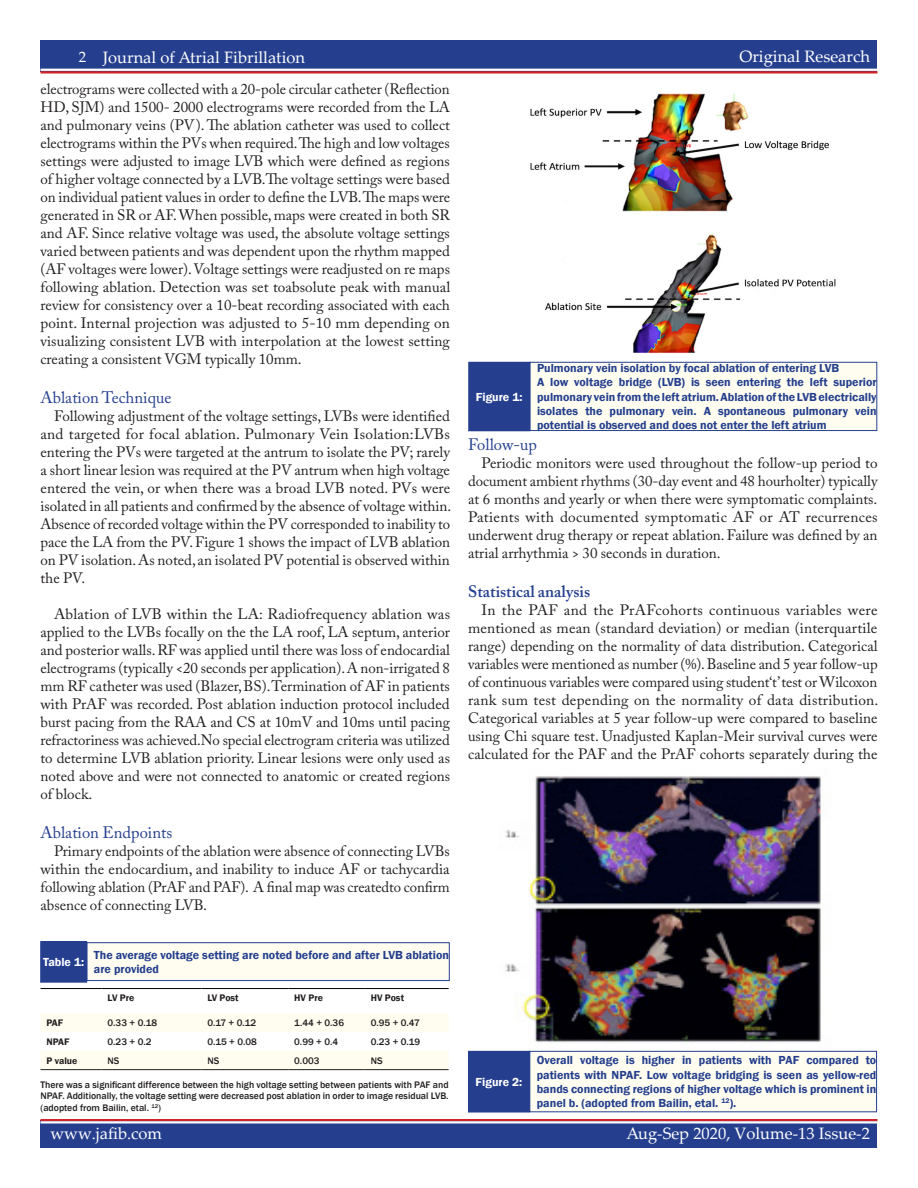
<style>
.page{position:relative;width:918px;height:1188px;background:#fff}
.page>*{position:absolute;margin:0;border:0;box-sizing:border-box;transform-origin:0 0}
.white_header_for_blu{font:16.5px "Palatino Linotype";color:#fff}
._10_Body_Text{font:16.5px "Adobe Caslon Pro";color:#253f8e}
._10_Body_Text-2{font:600 16.5px "Adobe Caslon Pro";color:#253f8e}
._10_Body_Text-3{font:15px/18px "Adobe Caslon Pro";color:#231f20;text-align:justify}
.Figure_Title{font:600 12px/14.4px "Franklin Gothic";color:#253f8e;text-align:justify}
.Figure{font:600 12px "Franklin Gothic";color:#fff}
.Figure_text{font:500 9.75px/11.7px "Franklin Gothic";color:#231f20;text-align:justify}
.Table_header_row{font:500 9.75px "Franklin Gothic";color:#231f20}
.Table_header_row-2{font:600 9.75px "Franklin Gothic";color:#231f20}
</style>
<div class="page">
<div style="left:40px;top:1120px;width:838px;height:28px;background:#253f8e"></div>
<hr style="left:40px;top:1119px;width:838px;height:2px;background:#d1232a">
<hr style="left:40px;top:1121px;width:838px;height:3px;background:#fff">
<div style="left:40px;top:40px;width:838px;height:32px;background:#253f8e"></div>
<hr style="left:40px;top:71px;width:838px;height:3px;background:#d1232a">
<hr style="left:40px;top:69px;width:838px;height:2px;background:#fff">
<img style="left:468px;top:93px;width:410px;height:269px">
<div style="left:469px;top:362px;width:61px;height:69px;background:#253f8e"></div>
<div style="left:530px;top:362px;width:347px;height:69px;background:#fefdf0"></div>
<div style="left:530px;top:362px;width:347px;height:69px;border:1px solid #253f8e"></div>
<img style="left:505px;top:776px;width:320px;height:267px">
<div style="left:468px;top:1051px;width:61px;height:61px;background:#253f8e"></div>
<div style="left:468px;top:1051px;width:62px;height:61px;border:1px solid #253f8e"></div>
<div style="left:530px;top:1051px;width:347px;height:61px;background:#fefdf0"></div>
<div style="left:530px;top:1051px;width:347px;height:61px;border:1px solid #253f8e"></div>
<div style="left:41px;top:942px;width:46px;height:40px;background:#253f8e"></div>
<div style="left:40px;top:942px;width:47px;height:40px;border:1px solid #253f8e"></div>
<div style="left:87px;top:943px;width:362px;height:38px;background:#fefdf0"></div>
<div style="left:87px;top:943px;width:362px;height:38px;border:1px solid #253f8e"></div>
<svg style="left:41px;top:989px;width:407px;height:80px"></svg>
<hr style="left:40px;top:988px;width:62px;height:1px;background:#000">
<hr style="left:102px;top:988px;width:99px;height:1px;background:#000">
<hr style="left:201px;top:988px;width:87px;height:1px;background:#000">
<hr style="left:288px;top:988px;width:77px;height:1px;background:#000">
<hr style="left:365px;top:988px;width:84px;height:1px;background:#000">
<hr style="left:40px;top:1069px;width:62px;height:1px;background:#231f20">
<hr style="left:102px;top:1069px;width:99px;height:1px;background:#231f20">
<hr style="left:201px;top:1069px;width:87px;height:1px;background:#231f20">
<hr style="left:288px;top:1069px;width:77px;height:1px;background:#231f20">
<hr style="left:365px;top:1069px;width:84px;height:1px;background:#231f20">
<p class="white_header_for_blu" style="left:79px;top:48px;width:228px"><sup>2</sup> Journal of Atrial Fibrillation</p>
<p class="white_header_for_blu" style="left:739px;top:45px;width:132px">Original Research</p>
<p class="white_header_for_blu" style="left:746px;top:47px;width:125px">Featured Review</p>
<p class="_10_Body_Text-3" style="left:40px;top:80px;width:411px">electrograms were collected with a 20-pole circular catheter (Reflection HD, SJM) and 1500- 2000 electrograms were recorded from the LA and pulmonary veins (PV). The ablation catheter was used to collect electrograms within the PVs when required. The high and low voltages settings were adjusted to image LVB which were defined as regions of higher voltage connected by a LVB.The voltage settings were based on individual patient values in order to define the LVB. The maps were generated in SR or AF. When possible, maps were created in both SR and AF. Since relative voltage was used, the absolute voltage settings varied between patients and was dependent upon the rhythm mapped (AF voltages were lower). Voltage settings were readjusted on re maps following ablation. Detection was set toabsolute peak with manual review for consistency over a 10-beat recording associated with each point. Internal projection was adjusted to 5-10 mm depending on visualizing consistent LVB with interpolation at the lowest setting creating a consistent VGM typically 10mm.</p>
<p class="_10_Body_Text" style="left:40px;top:388px;width:132px">Ablation Technique</p>
<p class="_10_Body_Text-3" style="left:40px;top:407px;width:412px;text-indent:14px">Following adjustment of the voltage settings, LVBs were identified and targeted for focal ablation. Pulmonary Vein Isolation:LVBs entering the PVs were targeted at the antrum to isolate the PV; rarely a short linear lesion was required at the PV antrum when high voltage entered the vein, or when there was a broad LVB noted. PVs were isolated in all patients and confirmed by the absence of voltage within.<br>Absence of recorded voltage within the PV corresponded to inability to pace the LA from the PV. Figure 1 shows the impact of LVB ablation on PV isolation. As noted, an isolated PV potential is observed within the PV.</p>
<p class="_10_Body_Text-3" style="left:40px;top:605px;width:411px;text-indent:14px">Ablation of LVB within the LA: Radiofrequency ablation was applied to the LVBs focally on the the LA roof, LA septum, anterior and posterior walls. RF was applied until there was loss of endocardial electrograms (typically &lt;20 seconds per application). A non-irrigated 8 mm RF catheter was used (Blazer, BS). Termination of AF in patients with PrAF was recorded. Post ablation induction protocol included burst pacing from the RAA and CS at 10mV and 10ms until pacing refractoriness was achieved.No special electrogram criteria was utilized to determine LVB ablation priority. Linear lesions were only used as noted above and were not connected to anatomic or created regions of block.</p>
<p class="_10_Body_Text" style="left:40px;top:823px;width:133px">Ablation Endpoints</p>
<p class="_10_Body_Text-3" style="left:40px;top:842px;width:411px;text-indent:14px">Primary endpoints of the ablation were absence of connecting LVBs within the endocardium, and inability to induce AF or tachycardia following ablation (PrAF and PAF). A final map was createdto confirm absence of connecting LVB.</p>
<p class="Figure" style="left:43px;top:955px;width:42px">Table 1:</p>
<p class="Figure_Title" style="left:94px;top:948px;width:357px">The average voltage setting are noted before and after LVB ablation are provided</p>
<p class="Table_header_row-2" style="left:108px;top:992px;width:28px">LV Pre</p>
<p class="Table_header_row-2" style="left:207px;top:992px;width:33px">LV Post</p>
<p class="Table_header_row-2" style="left:294px;top:992px;width:30px">HV Pre</p>
<p class="Table_header_row-2" style="left:371px;top:992px;width:35px">HV Post</p>
<p class="Table_header_row-2" style="left:46px;top:1017px;width:18px">PAF</p>
<p class="Table_header_row" style="left:108px;top:1017px;width:51px">0.33 + 0.18</p>
<p class="Table_header_row" style="left:207px;top:1017px;width:51px">0.17 + 0.12</p>
<p class="Table_header_row" style="left:294px;top:1017px;width:51px">1.44 + 0.36</p>
<p class="Table_header_row" style="left:371px;top:1017px;width:51px">0.95 + 0.47</p>
<p class="Table_header_row-2" style="left:46px;top:1036px;width:25px">NPAF</p>
<p class="Table_header_row" style="left:108px;top:1036px;width:45px">0.23 + 0.2</p>
<p class="Table_header_row" style="left:207px;top:1036px;width:51px">0.15 + 0.08</p>
<p class="Table_header_row" style="left:294px;top:1036px;width:45px">0.99 + 0.4</p>
<p class="Table_header_row" style="left:371px;top:1036px;width:51px">0.23 + 0.19</p>
<p class="Table_header_row-2" style="left:46px;top:1054px;width:32px">P value</p>
<p class="Table_header_row" style="left:108px;top:1054px;width:13px">NS</p>
<p class="Table_header_row" style="left:207px;top:1054px;width:13px">NS</p>
<p class="Table_header_row" style="left:294px;top:1054px;width:27px">0.003</p>
<p class="Table_header_row" style="left:371px;top:1054px;width:13px">NS</p>
<p class="Figure_text" style="left:40px;top:1079px;width:410px">There was a significant difference between the high voltage setting between patients with PAF and NPAF. Additionally, the voltage setting were decreased post ablation in order to image residual LVB. (adopted from Bailin, etal. <sup>12</sup>)</p>
<p class="Figure" style="left:476px;top:389px;width:48px">Figure 1:</p>
<p class="Figure_Title" style="left:537px;top:361px;width:304px">Pulmonary vein isolation by focal ablation of entering LVB</p>
<p class="Figure_Title" style="left:537px;top:375px;width:341px">A low voltage bridge (LVB) is seen entering the left superior pulmonary vein from the left atrium. Ablation of the LVB electrically isolates the pulmonary vein. A spontaneous pulmonary vein potential is observed and does not enter the left atrium</p>
<p class="_10_Body_Text" style="left:468px;top:434px;width:70px">Follow-up</p>
<p class="_10_Body_Text-3" style="left:468px;top:453px;width:411px;text-indent:14px">Periodic monitors were used throughout the follow-up period to document ambient rhythms (30-day event and 48 hourholter) typically at 6 months and yearly or when there were symptomatic complaints.<br>Patients with documented symptomatic AF or AT recurrences underwent drug therapy or repeat ablation. Failure was defined by an atrial arrhythmia &gt; 30 seconds in duration.</p>
<p class="_10_Body_Text-2" style="left:468px;top:581px;width:124px">Statistical analysis</p>
<p class="_10_Body_Text-3" style="left:468px;top:600px;width:412px;text-indent:14px">In the PAF and the PrAFcohorts continuous variables were mentioned as mean (standard deviation) or median (interquartile range) depending on the normality of data distribution. Categorical variables were mentioned as number (%). Baseline and 5 year follow-up of continuous variables were compared using student‘t’ test or Wilcoxon rank sum test depending on the normality of data distribution.<br>Categorical variables at 5 year follow-up were compared to baseline using Chi square test. Unadjusted Kaplan-Meir survival curves were calculated for the PAF and the PrAF cohorts separately during the</p>
<p class="Figure" style="left:476px;top:1074px;width:48px">Figure 2:</p>
<p class="Figure_Title" style="left:537px;top:1053px;width:341px">Overall voltage is higher in patients with PAF compared to patients with NPAF. Low voltage bridging is seen as yellow-red bands connecting regions of higher voltage which is prominent in panel b. (adopted from Bailin, etal. <sup>12</sup>).</p>
<p class="white_header_for_blu" style="left:51px;top:1122px;width:113px">www.jafib.com</p>
<p class="white_header_for_blu" style="left:626px;top:1122px;width:245px">Aug-Sep 2020, Volume-13 Issue-2</p>
</div>
